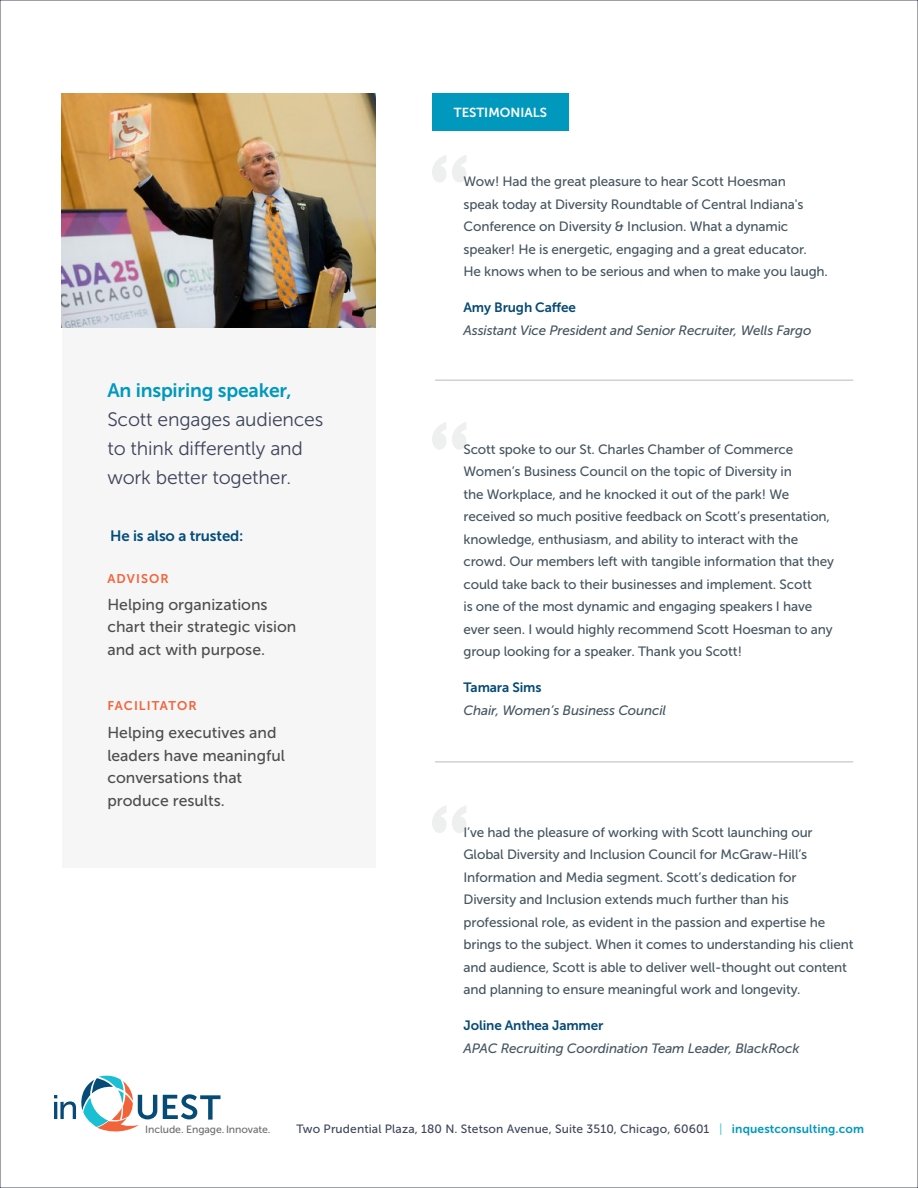
<style>
.page{position:relative;width:918px;height:1188px;background:#fff}
.page>*{position:absolute;margin:0;border:0;box-sizing:border-box;transform-origin:0 0}
.t1{font:19.35px/29.1px "Museo Sans 300";letter-spacing:-.01em;color:#3e455b}
.t2{font:19.35px "Museo Sans 700";letter-spacing:-.01em;color:#0099bd}
.t3{font:15.75px/22.5px "Museo Sans 500";color:#4d4d4f}
.t4{font:15px "Museo Sans 700";letter-spacing:-.01em;color:#034c7a}
.t5{font:13.5px/22.5px "Museo Sans 500";letter-spacing:-.01em;color:#455560}
.t6{font:italic 13.5px "Museo Sans 500";letter-spacing:-.01em;color:#455560}
.t7{font:13.5px "Museo Sans 700";letter-spacing:-.01em;color:#064a76}
.t8{font:13.05px "Museo Sans 700";color:#fff}
.t9{font:12.6px "Museo Sans 700";letter-spacing:.085em;color:#f2633a}
.t10{font:12px "Museo Sans 500";letter-spacing:.01em;color:#3e455b}
.t11{font:10.5px "Museo Sans 500";letter-spacing:-.01em;color:#6d6e71}
.s1{color:#56c7da}
.s2{font-family:"Museo Sans 700";color:#0099bd}
</style>
<div class="page">
<svg style="left:432px;top:155px;width:34px;height:27px"></svg>
<svg style="left:432px;top:422px;width:34px;height:28px"></svg>
<svg style="left:432px;top:806px;width:34px;height:27px"></svg>
<div style="left:432px;top:93px;width:137px;height:38px;background:#0099bd"></div>
<hr style="left:435px;top:380px;width:418px;height:1px;background:#d0d1d9">
<hr style="left:435px;top:761px;width:418px;height:2px;background:#d0d1d9">
<div style="left:62px;top:95px;width:314px;height:772px;background:#f6f6f6"></div>
<img style="left:62px;top:93px;width:314px;height:234px">
<svg style="left:54px;top:1075px;width:103px;height:57px"></svg>
<svg style="left:163px;top:1094px;width:58px;height:26px"></svg>
<p class="t8" style="left:454px;top:105px;width:95px">TESTIMONIALS</p>
<h1 class="t2" style="left:107px;top:379px;width:186px">An inspiring speaker,</h1>
<h1 class="t1" style="left:107px;top:405px;width:218px">Scott engages audiences to think differently and work better together.</h1>
<p class="t4" style="left:110px;top:528px;width:135px">He is also a trusted:</p>
<p class="t9" style="left:107px;top:571px;width:63px">ADVISOR</p>
<p class="t3" style="left:107px;top:593px;width:191px">Helping organizations chart their strategic vision and act with purpose.</p>
<p class="t9" style="left:107px;top:699px;width:91px">FACILITATOR</p>
<p class="t3" style="left:107px;top:722px;width:179px">Helping executives and leaders have meaningful conversations that produce results.</p>
<p class="t5" style="left:464px;top:171px;width:366px">Wow! Had the great pleasure to hear Scott Hoesman<br>speak today at Diversity Roundtable of Central Indiana's Conference on Diversity &amp; Inclusion. What a dynamic speaker! He is energetic, engaging and a great educator.<br>He knows when to be serious and when to make you laugh.</p>
<p class="t7" style="left:464px;top:300px;width:114px">Amy Brugh Caffee</p>
<p class="t6" style="left:464px;top:323px;width:349px">Assistant Vice President and Senior Recruiter, Wells Fargo</p>
<p class="t5" style="left:464px;top:438px;width:372px">Scott spoke to our St. Charles Chamber of Commerce Women’s Business Council on the topic of Diversity in<br>the Workplace, and he knocked it out of the park! We received so much positive feedback on Scott’s presentation, knowledge, enthusiasm, and ability to interact with the crowd. Our members left with tangible information that they could take back to their businesses and implement. Scott<br>is one of the most dynamic and engaging speakers I have ever seen. I would highly recommend Scott Hoesman to any group looking for a speaker. Thank you Scott!</p>
<p class="t7" style="left:464px;top:680px;width:79px">Tamara Sims</p>
<p class="t6" style="left:464px;top:703px;width:204px">Chair, Women’s Business Council</p>
<p class="t5" style="left:464px;top:821px;width:392px">I’ve had the pleasure of working with Scott launching our Global Diversity and Inclusion Council for McGraw-Hill’s Information and Media segment. Scott’s dedication for<br>Diversity and Inclusion extends much further than his professional role, as evident in the passion and expertise he brings to the subject. When it comes to understanding his client and audience, Scott is able to deliver well-thought out content and planning to ensure meaningful work and longevity.</p>
<p class="t7" style="left:464px;top:1018px;width:141px">Joline Anthea Jammer</p>
<p class="t6" style="left:464px;top:1041px;width:337px">APAC Recruiting Coordination Team Leader, BlackRock</p>
<p class="t11" style="left:145px;top:1123px;width:127px">Include. Engage. Innovate.</p>
<p class="t10" style="left:297px;top:1122px;width:569px">Two Prudential Plaza, 180 N. Stetson Avenue, Suite 3510, Chicago, 60601 <span class="s1">|</span> <span class="s2">inquestconsulting.com</span></p>
</div>
